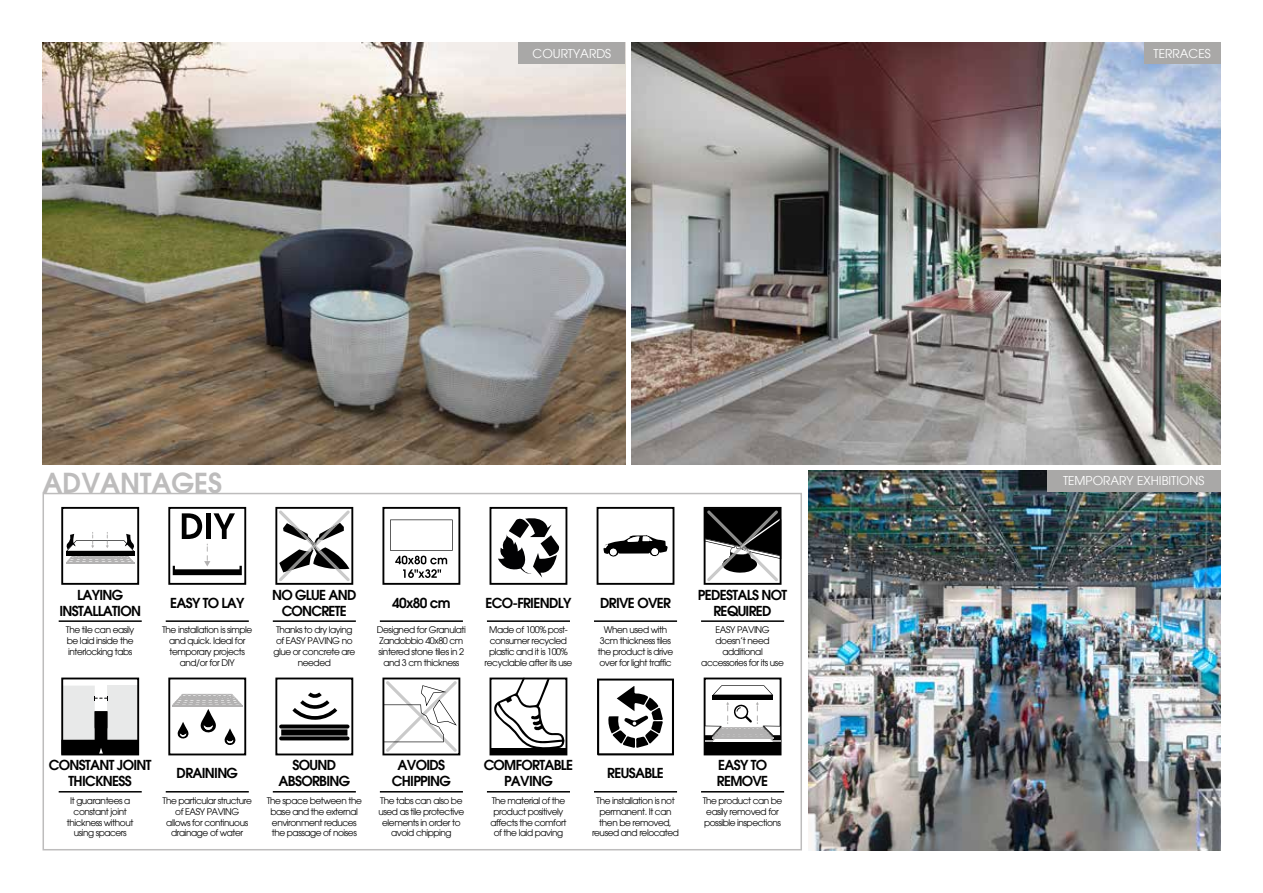
<style>
.page{position:relative;width:1263px;height:893px;background:#fff}
.page>*{position:absolute;margin:0;border:0;box-sizing:border-box;transform-origin:0 0}
.t1{font:600 27px "Avant Garde";color:#bdbcbc}
.t2{font:600 13.5px/16.2px "Avant Garde";letter-spacing:-.05em;color:#000;text-align:center}
.t3{font:12px "Avant Garde";color:#fff}
.t4{font:9px/10.8px "Avant Garde";letter-spacing:-.05em;color:#000;text-align:center}
</style>
<div class="page">
<hr style="left:59px;top:620px;width:83px;height:2px;background:#000">
<div style="left:61px;top:507px;width:78px;height:78px;border:2px solid #000"></div>
<hr style="left:66px;top:563px;width:68px;height:1px;background:#b3b2b2">
<svg style="left:66px;top:532px;width:69px;height:31px"></svg>
<hr style="left:59px;top:791px;width:83px;height:1px;background:#000">
<div style="left:62px;top:686px;width:33px;height:54px;background:#e8e9e9"></div>
<div style="left:107px;top:686px;width:31px;height:54px;background:#e8e9e9"></div>
<svg style="left:64px;top:711px;width:72px;height:41px"></svg>
<div style="left:61px;top:678px;width:78px;height:77px;border:2px solid #000"></div>
<svg style="left:95px;top:696px;width:13px;height:4px"></svg>
<hr style="left:166px;top:791px;width:83px;height:1px;background:#000">
<div style="left:168px;top:678px;width:78px;height:77px;border:2px solid #000"></div>
<svg style="left:172px;top:694px;width:71px;height:51px"></svg>
<hr style="left:273px;top:791px;width:83px;height:1px;background:#000">
<div style="left:275px;top:678px;width:78px;height:77px;border:2px solid #000"></div>
<svg style="left:279px;top:700px;width:71px;height:40px"></svg>
<svg style="left:308px;top:692px;width:14px;height:7px"></svg>
<hr style="left:380px;top:791px;width:83px;height:1px;background:#000">
<svg style="left:382px;top:678px;width:78px;height:77px"></svg>
<hr style="left:594px;top:791px;width:83px;height:1px;background:#000">
<svg style="left:597px;top:679px;width:77px;height:76px"></svg>
<hr style="left:701px;top:791px;width:83px;height:1px;background:#000">
<div style="left:705px;top:742px;width:75px;height:12px;background:#000"></div>
<div style="left:704px;top:678px;width:77px;height:77px;border:2px solid #000"></div>
<div style="left:712px;top:695px;width:61px;height:5px;background:#000"></div>
<svg style="left:712px;top:685px;width:61px;height:10px"></svg>
<svg style="left:705px;top:702px;width:75px;height:40px"></svg>
<hr style="left:487px;top:791px;width:83px;height:1px;background:#000">
<div style="left:489px;top:678px;width:78px;height:77px;border:2px solid #000"></div>
<div style="left:490px;top:748px;width:76px;height:6px;background:#000"></div>
<svg style="left:494px;top:677px;width:70px;height:71px"></svg>
<hr style="left:166px;top:620px;width:83px;height:2px;background:#000">
<div style="left:168px;top:507px;width:78px;height:78px;border:2px solid #000"></div>
<svg style="left:173px;top:513px;width:69px;height:62px"></svg>
<hr style="left:273px;top:620px;width:83px;height:2px;background:#000">
<svg style="left:275px;top:507px;width:78px;height:78px"></svg>
<hr style="left:380px;top:620px;width:83px;height:2px;background:#000">
<div style="left:382px;top:507px;width:78px;height:78px;border:2px solid #000"></div>
<svg style="left:390px;top:520px;width:63px;height:58px"></svg>
<hr style="left:487px;top:620px;width:83px;height:2px;background:#000">
<div style="left:489px;top:507px;width:78px;height:78px;border:2px solid #000"></div>
<svg style="left:498px;top:518px;width:62px;height:60px"></svg>
<hr style="left:594px;top:620px;width:83px;height:2px;background:#000">
<div style="left:597px;top:507px;width:77px;height:78px;border:2px solid #000"></div>
<svg style="left:603px;top:535px;width:65px;height:22px"></svg>
<hr style="left:701px;top:620px;width:83px;height:2px;background:#000">
<svg style="left:704px;top:507px;width:77px;height:78px"></svg>
<div style="left:43px;top:493px;width:759px;height:357px;border:2px solid #bdbcbc"></div>
<img style="left:631px;top:43px;width:589px;height:421px">
<img style="left:43px;top:43px;width:582px;height:421px">
<img style="left:808px;top:470px;width:412px;height:380px">
<div style="left:519px;top:43px;width:106px;height:21px;background:#a9a8a7"></div>
<div style="left:1047px;top:470px;width:173px;height:21px;background:#a9a8a7"></div>
<div style="left:1144px;top:43px;width:76px;height:21px;background:#a9a8a7"></div>
<h3 class="t3" style="left:533px;top:46px;width:80px">COURTYARDS</h3>
<h1 class="t1" style="left:43px;top:465px;width:181px">ADVANTAGES</h1>
<h2 class="t2" style="left:59px;top:586px;width:83px">LAYING<br>INSTALLATION</h2>
<p class="t4" style="left:66px;top:625px;width:70px;text-align:justify">The tile can easily be laid inside the interlocking tabs</p>
<h2 class="t2" style="left:170px;top:594px;width:76px">EASY TO LAY</h2>
<p class="t4" style="left:162px;top:625px;width:92px">The installation is simple and quick. Ideal for temporary projects and/or for DIY</p>
<h2 class="t2" style="left:272px;top:586px;width:86px">NO GLUE AND<br>CONCRETE</h2>
<p class="t4" style="left:273px;top:625px;width:83px">Thanks to dry laying of EASY PAVING no glue or concrete are needed</p>
<h2 class="t2" style="left:392px;top:594px;width:60px">40x80 cm</h2>
<p class="t4" style="left:377px;top:625px;width:90px">Designed for Granulati<br>Zandobbio 40x80 cm sintered stone tiles in 2 and 3 cm thickness</p>
<h2 class="t2" style="left:485px;top:594px;width:87px">ECO-FRIENDLY</h2>
<p class="t4" style="left:485px;top:625px;width:89px">Made of 100% post&shy;consumer recycled plastic and it is 100% recyclable after its use</p>
<h2 class="t2" style="left:600px;top:594px;width:72px">DRIVE OVER</h2>
<p class="t4" style="left:598px;top:625px;width:77px">When used with<br>3cm thickness tiles the product is drive over for light traffic</p>
<h2 class="t2" style="left:698px;top:586px;width:91px">PEDESTALS NOT<br>REQUIRED</h2>
<p class="t4" style="left:701px;top:625px;width:84px">EASY PAVING doesn’t need additional accessories for its use</p>
<h2 class="t2" style="left:49px;top:757px;width:104px">CONSTANT JOINT<br>THICKNESS</h2>
<p class="t4" style="left:67px;top:795px;width:68px">It guarantees a constant joint thickness without using spacers</p>
<h2 class="t2" style="left:177px;top:765px;width:63px">DRAINING</h2>
<p class="t4" style="left:163px;top:795px;width:91px">The particular structure of EASY PAVING allows for continuous drainage of water</p>
<h2 class="t2" style="left:279px;top:757px;width:73px">SOUND<br>ABSORBING</h2>
<p class="t4" style="left:267px;top:795px;width:97px">The space between the base and the external environment reduces the passage of noises</p>
<h2 class="t2" style="left:392px;top:757px;width:60px">AVOIDS<br>CHIPPING</h2>
<p class="t4" style="left:378px;top:795px;width:87px">The tabs can also be used as tile protective elements in order to avoid chipping</p>
<h2 class="t2" style="left:484px;top:757px;width:91px">COMFORTABLE<br>PAVING</h2>
<p class="t4" style="left:490px;top:795px;width:77px">The material of the product positively affects the comfort of the laid paving</p>
<h2 class="t2" style="left:607px;top:765px;width:58px">REUSABLE</h2>
<p class="t4" style="left:592px;top:795px;width:89px">The installation is not permanent. It can then be removed, reused and relocated</p>
<h2 class="t2" style="left:717px;top:757px;width:53px;text-align:left">EASY TO<br>REMOVE</h2>
<p class="t4" style="left:703px;top:795px;width:81px;text-align:left">The product can be easily removed for possible inspections</p>
<h3 class="t3" style="left:1153px;top:46px;width:59px">TERRACES</h3>
<h3 class="t3" style="left:1063px;top:474px;width:143px">TEMPORARY EXHIBITIONS</h3>
</div>
